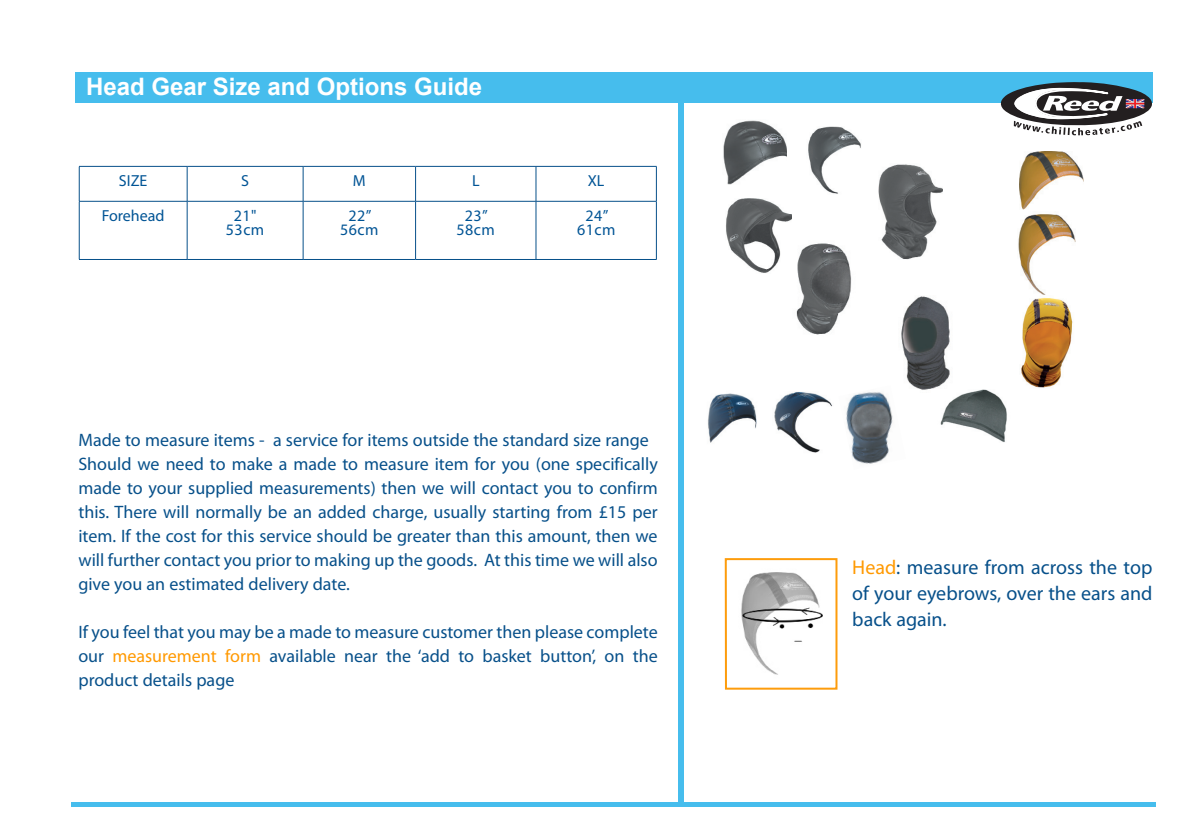
<style>
.page{position:relative;width:1191px;height:840px;background:#fff}
.page>*{position:absolute;margin:0;border:0;box-sizing:border-box;transform-origin:0 0}
.t1{font:700 24px "Arial";color:#fff}
.t2{font:20px/26px "Myriad Pro";color:#07508a;text-align:justify}
.t3{font:18px/24px "Myriad Pro";color:#07508a;text-align:justify}
.t4{font:16px "Myriad Pro";letter-spacing:.03em;color:#005495}
.t5{font:16px "Myriad Pro";color:#005495}
.s1{color:#f90}
</style>
<div class="page">
<div style="left:75px;top:72px;width:1077px;height:30px;background:#46bded"></div>
<div style="left:678px;top:102px;width:6px;height:700px;background:#46bded"></div>
<div style="left:71px;top:801px;width:1084px;height:5px;background:#46bded"></div>
<svg style="left:1000px;top:82px;width:153px;height:53px"></svg>
<hr style="left:79px;top:166px;width:108px;height:1px;background:#07508a">
<hr style="left:79px;top:166px;width:1px;height:35px;background:#07508a">
<hr style="left:187px;top:166px;width:116px;height:1px;background:#07508a">
<hr style="left:187px;top:166px;width:1px;height:35px;background:#07508a">
<hr style="left:303px;top:166px;width:112px;height:1px;background:#07508a">
<hr style="left:303px;top:166px;width:1px;height:35px;background:#07508a">
<hr style="left:415px;top:166px;width:121px;height:1px;background:#07508a">
<hr style="left:415px;top:166px;width:1px;height:35px;background:#07508a">
<hr style="left:536px;top:166px;width:120px;height:1px;background:#07508a">
<hr style="left:535px;top:166px;width:1px;height:35px;background:#07508a">
<hr style="left:656px;top:166px;width:1px;height:35px;background:#07508a">
<hr style="left:79px;top:201px;width:108px;height:1px;background:#07508a">
<hr style="left:79px;top:201px;width:1px;height:58px;background:#07508a">
<hr style="left:187px;top:201px;width:116px;height:1px;background:#07508a">
<hr style="left:187px;top:201px;width:1px;height:58px;background:#07508a">
<hr style="left:303px;top:201px;width:112px;height:1px;background:#07508a">
<hr style="left:303px;top:201px;width:1px;height:58px;background:#07508a">
<hr style="left:415px;top:201px;width:121px;height:1px;background:#07508a">
<hr style="left:415px;top:201px;width:1px;height:58px;background:#07508a">
<hr style="left:536px;top:201px;width:120px;height:1px;background:#07508a">
<hr style="left:535px;top:201px;width:1px;height:58px;background:#07508a">
<hr style="left:656px;top:201px;width:1px;height:58px;background:#07508a">
<hr style="left:79px;top:259px;width:108px;height:1px;background:#07508a">
<hr style="left:187px;top:259px;width:116px;height:1px;background:#07508a">
<hr style="left:303px;top:259px;width:112px;height:1px;background:#07508a">
<hr style="left:415px;top:259px;width:121px;height:1px;background:#07508a">
<hr style="left:536px;top:259px;width:120px;height:1px;background:#07508a">
<img style="left:723px;top:120px;width:63px;height:65px">
<img style="left:1020px;top:151px;width:63px;height:59px">
<img style="left:1018px;top:214px;width:58px;height:81px">
<img style="left:808px;top:126px;width:53px;height:68px">
<img style="left:708px;top:393px;width:49px;height:50px">
<img style="left:774px;top:392px;width:58px;height:61px">
<img style="left:940px;top:389px;width:67px;height:53px">
<img style="left:726px;top:198px;width:65px;height:75px">
<img style="left:790px;top:238px;width:62px;height:97px">
<img style="left:1021px;top:298px;width:52px;height:90px">
<img style="left:879px;top:164px;width:63px;height:95px">
<img style="left:901px;top:296px;width:53px;height:96px">
<img style="left:846px;top:385px;width:60px;height:79px">
<img style="left:741px;top:572px;width:81px;height:103px">
<div style="left:725px;top:558px;width:112px;height:131px;border:2px solid #fd9c0c"></div>
<p class="t1" style="left:86px;top:71px;width:398px">Head Gear Size and Options Guide</p>
<p class="t4" style="left:119px;top:171px;width:30px">SIZE</p>
<p class="t4" style="left:241px;top:171px;width:9px">S</p>
<p class="t4" style="left:353px;top:171px;width:14px">M</p>
<p class="t4" style="left:472px;top:171px;width:9px">L</p>
<p class="t4" style="left:588px;top:171px;width:18px">XL</p>
<p class="t5" style="left:102px;top:206px;width:64px">Forehead</p>
<p class="t4" style="left:234px;top:206px;width:24px">21"</p>
<p class="t4" style="left:226px;top:220px;width:40px">53cm</p>
<p class="t4" style="left:348px;top:206px;width:25px">22”</p>
<p class="t4" style="left:340px;top:220px;width:40px">56cm</p>
<p class="t4" style="left:465px;top:206px;width:25px">23”</p>
<p class="t4" style="left:456px;top:220px;width:40px">58cm</p>
<p class="t4" style="left:585px;top:206px;width:25px">24”</p>
<p class="t4" style="left:577px;top:220px;width:40px">61cm</p>
<p class="t3" style="left:78px;top:427px;width:572px">Made to measure items - a service for items outside the standard size range</p>
<p class="t3" style="left:78px;top:451px;width:581px">Should we need to make a made to measure item for you (one specifically made to your supplied measurements) then we will contact you to confirm this. There will normally be an added charge, usually starting from £15 per item. If the cost for this service should be greater than this amount, then we will further contact you prior to making up the goods. At this time we will also give you an estimated delivery date.</p>
<p class="t3" style="left:78px;top:619px;width:581px">If you feel that you may be a made to measure customer then please complete our <span class="s1">measurement form</span> available near the ‘add to basket button’, on the product details page</p>
<p class="t2" style="left:852px;top:553px;width:302px"><span class="s1">Head</span>: measure from across the top of your eyebrows, over the ears and back again.</p>
</div>
